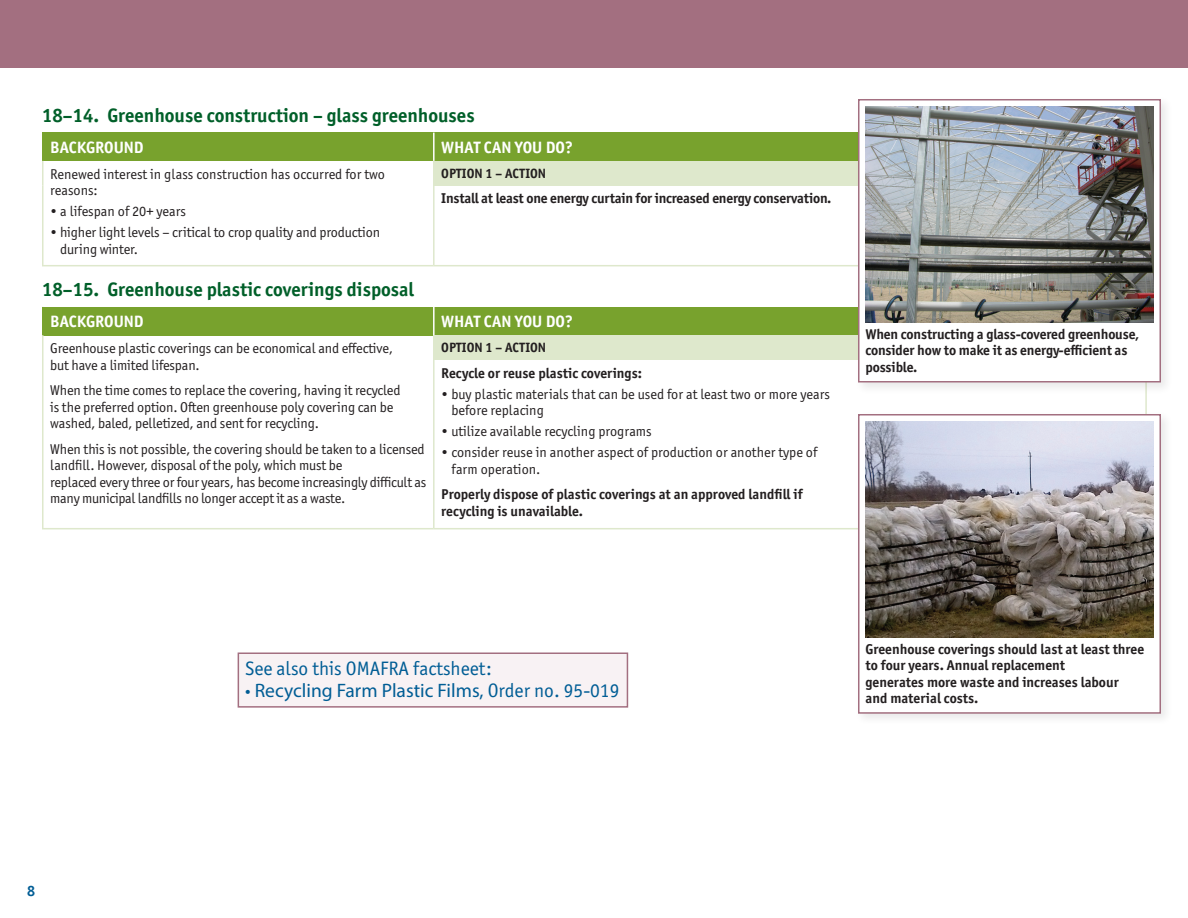
<style>
.page{position:relative;width:1188px;height:918px;background:#fff}
.page>*{position:absolute;margin:0;border:0;box-sizing:border-box;transform-origin:0 0}
.t1{font:700 19.5px "Officina Sans ITC Pro";color:#005f29}
.t2{font:19.5px "Myriad Pro";color:#005d95}
.t3{font:19.5px "Officina Sans ITC Pro";color:#005d95}
.t4{font:700 16.5px "Officina Sans ITC Pro";color:#fff}
.t5{font:700 15px "Officina Sans ITC Pro";color:#005d95}
.t6{font:14.25px/16.5px "Officina Sans ITC Pro";letter-spacing:-.01em;color:#231f20}
.t7{font:700 14.25px/16.5px "Officina Sans ITC Pro";color:#231f20}
.t8{font:700 13.5px "Officina Sans ITC Pro";color:#231f20}
.s1{font-family:"Officina Sans ITC Pro"}
</style>
<div class="page">
<div style="left:0;top:0;width:1188px;height:68px;background:#a36f80"></div>
<div style="left:43px;top:133px;width:391px;height:28px;background:#78a22d"></div>
<div style="left:434px;top:133px;width:712px;height:28px;background:#78a22d"></div>
<div style="left:434px;top:161px;width:712px;height:25px;background:#dee8cc"></div>
<hr style="left:433px;top:133px;width:2px;height:28px;background:#fff">
<hr style="left:42px;top:133px;width:2px;height:28px;background:#78a22d">
<hr style="left:42px;top:161px;width:2px;height:25px;background:#dee8cc">
<hr style="left:433px;top:161px;width:2px;height:25px;background:#dee8cc">
<hr style="left:42px;top:186px;width:2px;height:79px;background:#dee8cc">
<hr style="left:433px;top:186px;width:2px;height:79px;background:#dee8cc">
<hr style="left:42px;top:265px;width:392px;height:1px;background:#dee8cc">
<hr style="left:434px;top:265px;width:713px;height:1px;background:#dee8cc">
<div style="left:43px;top:307px;width:391px;height:28px;background:#78a22d"></div>
<div style="left:434px;top:307px;width:712px;height:28px;background:#78a22d"></div>
<div style="left:434px;top:335px;width:712px;height:25px;background:#dee8cc"></div>
<hr style="left:433px;top:307px;width:2px;height:28px;background:#fff">
<hr style="left:42px;top:307px;width:2px;height:28px;background:#78a22d">
<hr style="left:42px;top:335px;width:2px;height:25px;background:#dee8cc">
<hr style="left:433px;top:335px;width:2px;height:25px;background:#dee8cc">
<hr style="left:42px;top:360px;width:2px;height:168px;background:#dee8cc">
<hr style="left:433px;top:360px;width:2px;height:168px;background:#dee8cc">
<hr style="left:42px;top:528px;width:392px;height:1px;background:#dee8cc">
<hr style="left:1145px;top:360px;width:2px;height:168px;background:#dee8cc">
<hr style="left:434px;top:528px;width:713px;height:1px;background:#dee8cc">
<div style="left:854px;top:410px;width:319px;height:316px;background:#231f20;opacity:.1"></div>
<div style="left:858px;top:414px;width:303px;height:300px;background:#fff;border:2px solid #a36f80"></div>
<img style="left:866px;top:422px;width:288px;height:215px">
<div style="left:238px;top:653px;width:389px;height:54px;background:#f8f2f4"></div>
<div style="left:238px;top:652px;width:390px;height:56px;border:2px solid #a36f80"></div>
<div style="left:854px;top:95px;width:319px;height:300px;background:#231f20;opacity:.1"></div>
<div style="left:858px;top:99px;width:303px;height:283px;background:#fff;border:2px solid #a36f80"></div>
<img style="left:866px;top:106px;width:288px;height:216px">
<h1 class="t1" style="left:42px;top:103px;width:434px">18–14. Greenhouse construction – glass greenhouses</h1>
<p class="t4" style="left:50px;top:137px;width:95px">BACKGROUND</p>
<p class="t4" style="left:441px;top:137px;width:133px">WHAT CAN YOU DO?</p>
<p class="t6" style="left:50px;top:166px;width:336px">Renewed interest in glass construction has occurred for two reasons:</p>
<p class="t6" style="left:50px;top:203px;width:137px">• a lifespan of 20+ years</p>
<p class="t6" style="left:60px;top:224px;width:322px;text-indent:-10px">• higher light levels – critical to crop quality and production during winter.</p>
<p class="t8" style="left:441px;top:165px;width:106px">OPTION 1 – ACTION</p>
<p class="t7" style="left:441px;top:190px;width:391px">Install at least one energy curtain for increased energy conservation.</p>
<h1 class="t1" style="left:42px;top:278px;width:373px">18–15. Greenhouse plastic coverings disposal</h1>
<p class="t4" style="left:50px;top:311px;width:95px">BACKGROUND</p>
<p class="t4" style="left:441px;top:311px;width:133px">WHAT CAN YOU DO?</p>
<p class="t6" style="left:50px;top:340px;width:344px">Greenhouse plastic coverings can be economical and effective, but have a limited lifespan.</p>
<p class="t6" style="left:50px;top:382px;width:352px">When the time comes to replace the covering, having it recycled is the preferred option. Often greenhouse poly covering can be washed, baled, pelletized, and sent for recycling.</p>
<p class="t6" style="left:50px;top:440px;width:378px">When this is not possible, the covering should be taken to a licensed landfill. However, disposal of the poly, which must be<br>replaced every three or four years, has become increasingly difficult as many municipal landfills no longer accept it as a waste.</p>
<p class="t8" style="left:441px;top:340px;width:106px">OPTION 1 – ACTION</p>
<p class="t7" style="left:441px;top:365px;width:202px">Recycle or reuse plastic coverings:</p>
<p class="t6" style="left:451px;top:386px;width:380px;text-indent:-10px">• buy plastic materials that can be used for at least two or more years before replacing</p>
<p class="t6" style="left:441px;top:423px;width:212px">• utilize available recycling programs</p>
<p class="t6" style="left:451px;top:444px;width:367px;text-indent:-10px">• consider reuse in another aspect of production or another type of farm operation.</p>
<p class="t7" style="left:441px;top:486px;width:363px">Properly dispose of plastic coverings at an approved landfill if recycling is unavailable.</p>
<p class="t7" style="left:866px;top:326px;width:275px">When constructing a glass-covered greenhouse, consider how to make it as energy-efficient as possible.</p>
<h1 class="t3" style="left:245px;top:657px;width:248px">See also this OMAFRA factsheet:</h1>
<h1 class="t2" style="left:245px;top:679px;width:376px">• Recycling Farm Plastic Films, <span class="s1">Order no. 95-019</span></h1>
<p class="t7" style="left:866px;top:641px;width:280px">Greenhouse coverings should last at least three to four years. Annual replacement<br>generates more waste and increases labour<br>and material costs.</p>
<p class="t5" style="left:27px;top:882px;width:10px">8</p>
</div>
